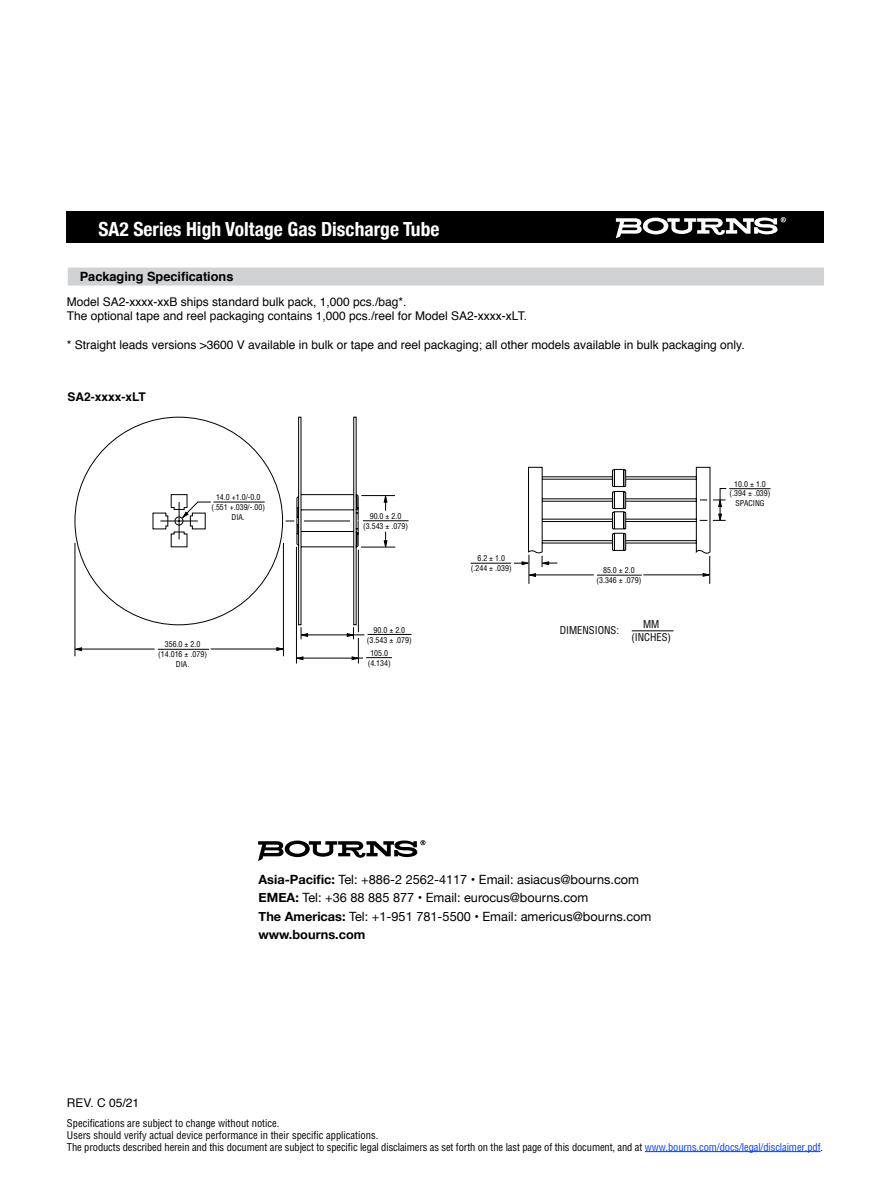
<style>
.page{position:relative;width:891px;height:1188px;background:#fff}
.page>*{position:absolute;margin:0;border:0;box-sizing:border-box;transform-origin:0 0}
.t1{font:700 condensed 19.5px "Helvetica Neue";color:#fff}
.t2{font:12.75px/18.3px "Helvetica Neue";color:#000}
.t3{font:700 12.75px "Helvetica";color:#000}
.t4{font:12px/14.4px "Helvetica";color:#000}
.t5{font:700 12px "Helvetica";color:#000}
.t6{font:condensed 10.5px/12px "Helvetica";letter-spacing:-.01em;color:#000}
.t7{font:condensed 7.95px/9.9px "Helvetica";color:#000;text-align:center}
.s1{font-weight:700}
.s2{color:#0040f9}
</style>
<div class="page">
<hr style="left:645px;top:1151px;width:176px;height:1px;background:#0040f9">
<div style="left:67px;top:212px;width:757px;height:31px;background:#000"></div>
<svg style="left:616px;top:217px;width:170px;height:21px"></svg>
<div style="left:68px;top:268px;width:756px;height:18px;background:#d1d2d4"></div>
<svg style="left:74px;top:418px;width:86px;height:207px"></svg>
<svg style="left:74px;top:647px;width:8px;height:4px"></svg>
<hr style="left:81px;top:649px;width:74px;height:1px;background:#000">
<hr style="left:75px;top:543px;width:1px;height:113px;background:#000">
<hr style="left:158px;top:649px;width:51px;height:1px;background:#000">
<hr style="left:361px;top:495px;width:34px;height:1px;background:#000">
<hr style="left:361px;top:547px;width:34px;height:1px;background:#000">
<svg style="left:384px;top:532px;width:3px;height:16px"></svg>
<svg style="left:384px;top:495px;width:3px;height:16px"></svg>
<hr style="left:363px;top:520px;width:46px;height:1px;background:#000">
<hr style="left:368px;top:634px;width:44px;height:1px;background:#000">
<hr style="left:301px;top:635px;width:63px;height:1px;background:#000">
<svg style="left:366px;top:657px;width:26px;height:1px"></svg>
<hr style="left:297px;top:658px;width:66px;height:1px;background:#000">
<svg style="left:160px;top:417px;width:200px;height:247px"></svg>
<hr style="left:632px;top:630px;width:42px;height:1px;background:#000">
<hr style="left:471px;top:563px;width:40px;height:1px;background:#000">
<svg style="left:514px;top:467px;width:213px;height:117px"></svg>
<hr style="left:729px;top:488px;width:42px;height:1px;background:#000">
<svg style="left:258px;top:840px;width:168px;height:21px"></svg>
<h1 class="t1" style="left:98px;top:213px;width:343px">SA2 Series High Voltage Gas Discharge Tube</h1>
<p class="t3" style="left:80px;top:266px;width:155px">Packaging Specifications</p>
<p class="t4" style="left:67px;top:295px;width:462px">Model SA2-xxxx-xxB ships standard bulk pack, 1,000 pcs./bag*.<br>The optional tape and reel packaging contains 1,000 pcs./reel for Model SA2-xxxx-xLT.</p>
<p class="t4" style="left:67px;top:338px;width:679px">* Straight leads versions &gt;3600 V available in bulk or tape and reel packaging; all other models available in bulk packaging only.</p>
<p class="t5" style="left:67px;top:387px;width:80px">SA2-xxxx-xLT</p>
<p class="t7" style="left:211px;top:492px;width:55px">14.0 +1.0/-0.0 (.551 +.039/-.00)<br>DIA.</p>
<p class="t7" style="left:158px;top:639px;width:50px">356.0 ± 2.0 (14.016 ± .079)<br>DIA.</p>
<p class="t7" style="left:363px;top:511px;width:46px">90.0 ± 2.0 (3.543 ± .079)</p>
<p class="t7" style="left:367px;top:625px;width:46px">90.0 ± 2.0 (3.543 ± .079)</p>
<p class="t7" style="left:368px;top:648px;width:25px">105.0 (4.134)</p>
<p class="t7" style="left:471px;top:553px;width:42px">6.2 ± 1.0 (.244 ± .039)</p>
<p class="t7" style="left:596px;top:565px;width:46px">85.0 ± 2.0 (3.346 ± .079)</p>
<p class="t6" style="left:560px;top:624px;width:61px">DIMENSIONS:</p>
<p class="t6" style="left:631px;top:618px;width:41px;line-height:12.6px;text-align:center">MM (INCHES)</p>
<p class="t7" style="left:620px;top:632px;width:42px">(.512 ± .008)</p>
<p class="t7" style="left:730px;top:479px;width:42px">10.0 ± 1.0 (.394 ± .039)<br>SPACING</p>
<p class="t4" style="left:67px;top:1096px;width:74px">REV. C 05/21</p>
<p class="t2" style="left:259px;top:871px;width:394px"><span class="s1">Asia-Pacific:</span> Tel: +886-2 2562-4117 • Email: asiacus@bourns.com <span class="s1">EMEA:</span> Tel: +36 88 885 877 • Email: eurocus@bourns.com<br><span class="s1">The Americas:</span> Tel: +1-951 781-5500 • Email: americus@bourns.com <span class="s1">www.bourns.com</span></p>
<p class="t6" style="left:67px;top:1117px;width:758px">Specifications are subject to change without notice.<br>Users should verify actual device performance in their specific applications.<br>The products described herein and this document are subject to specific legal disclaimers as set forth on the last page of this document, and at <span class="s2">www.bourns.com/docs/legal/disclaimer.pdf</span>.</p>
</div>
